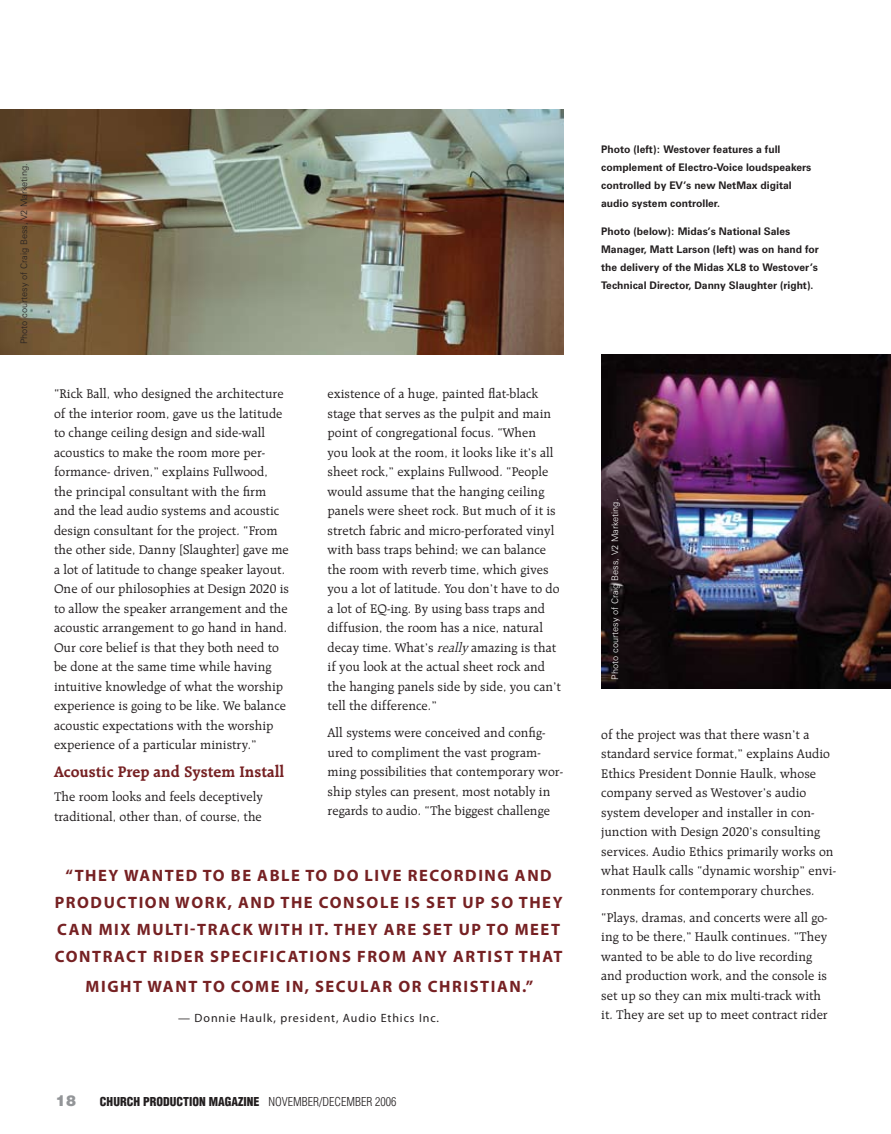
<style>
.page{position:relative;width:891px;height:1134px;background:#fff}
.page>*{position:absolute;margin:0;border:0;box-sizing:border-box;transform-origin:0 0}
.t1{font:700 16.5px/27px "Myriad Pro";letter-spacing:.095em;color:#762123}
.t2{font:700 16.5px "Raleigh BT";color:#762123}
.t3{font:900 15px "Helvetica";color:#939598}
.t4{font:13.5px/19.5px "Raleigh BT";color:#231f20}
.t5{font:900 condensed 12px "Helvetica";color:#231f20}
.t6{font:12px "Myriad Pro";letter-spacing:.075em;color:#231f20}
.t7{font:700 10.5px/18px "Zurich BT";color:#231f20}
.t8{font:300 9px "Zurich BT";letter-spacing:.005em;color:#231f20}
.t9{font:300 9px "Zurich BT";letter-spacing:.005em;color:#fff}
.s1{font-weight:300;font-style:italic}
.s2{font-weight:300}
</style>
<div class="page">
<img style="left:0;top:110px;width:563px;height:245px">
<img style="left:601px;top:354px;width:290px;height:334px">
<p class="t8" style="left:18px;top:344px;width:182px;rotate:-90deg">Photo courtesy of Craig Bess, V2 Marketing.</p>
<p class="t4" style="left:54px;top:384px;width:237px">“Rick Ball, who designed the architecture of the interior room, gave us the latitude to change ceiling design and side-wall acoustics to make the room more per&shy;formance- driven,” explains Fullwood, the principal consultant with the firm and the lead audio systems and acoustic design consultant for the project. “From the other side, Danny [Slaughter] gave me a lot of latitude to change speaker layout.<br>One of our philosophies at Design 2020 is to allow the speaker arrangement and the acoustic arrangement to go hand in hand.<br>Our core belief is that they both need to be done at the same time while having intuitive knowledge of what the worship experience is going to be like. We balance acoustic expectations with the worship experience of a particular ministry.”</p>
<p class="t2" style="left:54px;top:762px;width:232px">Acoustic Prep and System Install</p>
<p class="t4" style="left:54px;top:787px;width:210px">The room looks and feels deceptively traditional, other than, of course, the</p>
<p class="t4" style="left:328px;top:384px;width:235px">existence of a huge, painted flat-black stage that serves as the pulpit and main point of congregational focus. “When<br>you look at the room, it looks like it’s all sheet rock,” explains Fullwood. “People would assume that the hanging ceiling panels were sheet rock. But much of it is stretch fabric and micro-perforated vinyl with bass traps behind; we can balance the room with reverb time, which gives you a lot of latitude. You don’t have to do a lot of EQ-ing. By using bass traps and diffusion, the room has a nice, natural decay time. What’s <span class="s1">really</span> amazing is that if you look at the actual sheet rock and the hanging panels side by side, you can’t tell the difference.”</p>
<p class="t4" style="left:328px;top:723px;width:237px">All systems were conceived and config&shy;ured to compliment the vast program&shy;ming possibilities that contemporary wor&shy;ship styles can present, most notably in regards to audio. “The biggest challenge</p>
<p class="t1" style="left:55px;top:861px;width:509px;text-indent:11px">“THEY WANTED TO BE ABLE TO DO LIVE RECORDING AND<br>PRODUCTION WORK, AND THE CONSOLE IS SET UP SO THEY<br>CAN MIX MULT</p>
<p class="t1" style="left:55px;top:915px;width:509px;text-align:right">I-TRACK WITH IT. THEY ARE SET UP TO MEET<br>CONTRACT RIDER SPECIFICATIONS FROM ANY ARTIST THAT</p>
<p class="t1" style="left:86px;top:972px;width:449px">MIGHT WANT TO COME IN, SECULAR OR CHRISTIAN.”</p>
<p class="t6" style="left:178px;top:1010px;width:262px">— Donnie Haulk, president, Audio Ethics Inc.</p>
<p class="t3" style="left:56px;top:1091px;width:11px">18</p>
<p class="t5" style="left:100px;top:1094px;width:298px">CHURCH PRODUCTION MAGAZINE <span class="s2">NOVEMBER/DECEMBER 2006</span></p>
<p class="t7" style="left:601px;top:141px;width:212px">Photo (left): Westover features a full complement of Electro-Voice loudspeakers controlled by EV’s new NetMax digital audio system controller.</p>
<p class="t7" style="left:601px;top:222px;width:219px">Photo (below): Midas’s National Sales Manager, Matt Larson (left) was on hand for the delivery of the Midas XL8 to Westover’s Technical Director, Danny Slaughter (right).</p>
<p class="t9" style="left:609px;top:680px;width:182px;rotate:-90deg">Photo courtesy of Craig Bess, V2 Marketing.</p>
<p class="t4" style="left:601px;top:724px;width:236px">of the project was that there wasn’t a standard service format,” explains Audio Ethics President Donnie Haulk, whose company served as Westover’s audio system developer and installer in con&shy;junction with Design 2020’s consulting services. Audio Ethics primarily works on what Haulk calls “dynamic worship” envi&shy;ronments for contemporary churches.</p>
<p class="t4" style="left:601px;top:907px;width:228px">“Plays, dramas, and concerts were all go&shy;ing to be there,” Haulk continues. “They wanted to be able to do live recording and production work, and the console is set up so they can mix multi-track with it. They are set up to meet contract rider</p>
</div>
